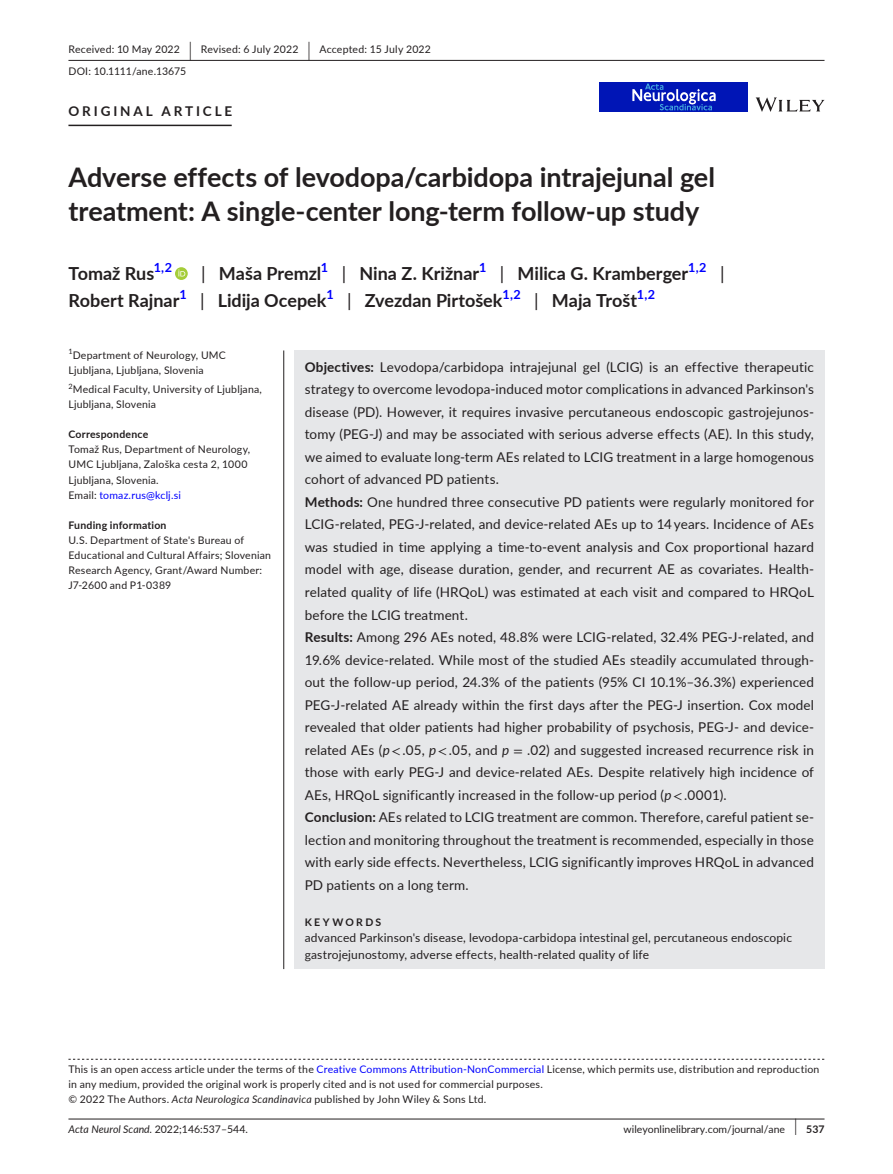
<style>
.page{position:relative;width:893px;height:1174px;background:#fff}
.page>*{position:absolute;margin:0;border:0;box-sizing:border-box;transform-origin:0 0}
.t1{font:700 27px/34.5px "Lato";color:#231f20}
.t2{font:700 18px "Lato";color:#231f20}
.t3{font:18px "Lato";color:#231f20}
.t4{font:13.5px/22.5px "Lato";letter-spacing:.01em;color:#231f20}
.t5{font:700 13.5px "Lato";letter-spacing:.215em;color:#231f20}
.t6{font:700 12.6px "Lato";color:#00f}
.t7{font:12px/16.5px "Lato";letter-spacing:.015em;color:#231f20}
.t8{font:10.5px/15px "Lato";letter-spacing:.02em;color:#231f20}
.t9{font:10.5px "Lato";color:#231f20}
.t10{font:700 10.5px "Lato";letter-spacing:.02em;color:#231f20}
.t11{font:700 10.5px "Lato";letter-spacing:.22em;color:#231f20}
.t12{font:7.35px "Lato";color:#231f20}
.s1{font-size:19.65px}
.s2{font-weight:400}
.s3{color:#00f}
.s4{font-weight:700}
.s5{font-style:italic}
.s6{font-family:"STIX"}
.s7{font-size:17.4px}
</style>
<div class="page">
<hr style="left:68px;top:1118px;width:756px;height:1px;background:#231f20">
<svg style="left:756px;top:97px;width:68px;height:15px"></svg>
<div style="left:599px;top:82px;width:149px;height:30px;background:#0015b6"></div>
<svg style="left:632px;top:83px;width:84px;height:28px"></svg>
<hr style="left:68px;top:60px;width:756px;height:1px;background:#231f20">
<hr style="left:68px;top:125px;width:164px;height:1px;background:#231f20">
<svg style="left:175px;top:267px;width:13px;height:13px"></svg>
<svg style="left:178px;top:269px;width:7px;height:7px"></svg>
<svg style="left:68px;top:1058px;width:756px;height:1px"></svg>
<div style="left:294px;top:350px;width:530px;height:619px;background:#e6e7e9"></div>
<hr style="left:283px;top:350px;width:1px;height:619px;background:#231f20">
<p class="t8" style="left:68px;top:38px;width:364px;line-height:21.8px">Received: 10 May 2022 <span class="s1">|</span> Revised: 6 July 2022 <span class="s1">|</span> Accepted: 15 July 2022<br>DOI: 10.1111/ane.13675</p>
<p class="t5" style="left:68px;top:101px;width:165px">ORIGINAL ARTICLE</p>
<h1 class="t1" style="left:68px;top:159px;width:648px">Adverse effects of levodopa/carbidopa intrajejunal gel treatment: A single-center long-term follow-up study</h1>
<h2 class="t2" style="left:68px;top:260px;width:87px">Tomaž Rus</h2>
<p class="t6" style="left:154px;top:258px;width:20px">1,2</p>
<h2 class="t2" style="left:201px;top:260px;width:122px"><span class="s2">|</span> Maša Premzl</h2>
<p class="t6" style="left:321px;top:258px;width:9px">1</p>
<h2 class="t2" style="left:342px;top:260px;width:139px"><span class="s2">|</span> Nina Z. Križnar</h2>
<p class="t6" style="left:479px;top:258px;width:9px">1</p>
<h2 class="t2" style="left:500px;top:260px;width:190px"><span class="s2">|</span> Milica G. Kramberger</h2>
<p class="t6" style="left:688px;top:258px;width:20px">1,2</p>
<h2 class="t3" style="left:720px;top:260px;width:6px">|</h2>
<h2 class="t2" style="left:68px;top:287px;width:112px">Robert Rajnar</h2>
<p class="t6" style="left:179px;top:285px;width:9px">1</p>
<h2 class="t2" style="left:200px;top:287px;width:128px"><span class="s2">|</span> Lidija Ocepek</h2>
<p class="t6" style="left:326px;top:285px;width:9px">1</p>
<h2 class="t2" style="left:347px;top:287px;width:157px"><span class="s2">|</span> Zvezdan Pirtošek</h2>
<p class="t6" style="left:502px;top:285px;width:20px">1,2</p>
<h2 class="t2" style="left:534px;top:287px;width:104px"><span class="s2">|</span> Maja Trošt</h2>
<p class="t6" style="left:637px;top:285px;width:20px">1,2</p>
<p class="t12" style="left:68px;top:346px;width:6px">1</p>
<p class="t8" style="left:68px;top:347px;width:159px;text-indent:4px">Department of Neurology, UMC<br>Ljubljana, Ljubljana, Slovenia</p>
<p class="t12" style="left:68px;top:381px;width:6px">2</p>
<p class="t8" style="left:68px;top:382px;width:195px;text-indent:4px">Medical Faculty, University of Ljubljana,<br>Ljubljana, Slovenia</p>
<p class="t10" style="left:68px;top:427px;width:81px">Correspondence</p>
<p class="t8" style="left:68px;top:442px;width:183px">Tomaž Rus, Department of Neurology,<br>UMC Ljubljana, Zaloška cesta 2, 1000<br>Ljubljana, Slovenia.<br>Email: <span class="s3">tomaz.rus@kclj.si</span></p>
<p class="t10" style="left:68px;top:517px;width:100px">Funding information</p>
<p class="t8" style="left:68px;top:532px;width:204px">U.S. Department of State's Bureau of Educational and Cultural Affairs; Slovenian Research Agency, Grant/Award Number:<br>J7-2600 and P1-0389</p>
<p class="t4" style="left:305px;top:355px;width:511px"><span class="s4">Objectives:</span> Levodopa/carbidopa intrajejunal gel (LCIG) is an effective therapeutic strategy to overcome levodopa-induced motor complications in advanced Parkinson's disease (PD). However, it requires invasive percutaneous endoscopic gastrojejunos&shy;tomy (PEG-J) and may be associated with serious adverse effects (AE). In this study, we aimed to evaluate long-term AEs related to LCIG treatment in a large homogenous cohort of advanced PD patients.<br><span class="s4">Methods:</span> One hundred three consecutive PD patients were regularly monitored for LCIG-related, PEG-J-related, and device-related AEs up to 14 years. Incidence of AEs was studied in time applying a time-to-event analysis and Cox proportional hazard model with age, disease duration, gender, and recurrent AE as covariates. Health&shy;related quality of life (HRQoL) was estimated at each visit and compared to HRQoL before the LCIG treatment.<br><span class="s4">Results:</span> Among 296 AEs noted, 48.8% were LCIG-related, 32.4% PEG-J-related, and 19.6% device-related. While most of the studied AEs steadily accumulated through&shy;out the follow-up period, 24.3% of the patients (95% CI 10.1%–36.3%) experienced PEG-J-related AE already within the first days after the PEG-J insertion. Cox model revealed that older patients had higher probability of psychosis, PEG-J- and device&shy;related AEs (<span class="s5">p</span><span class="s6">&lt;</span> .05, <span class="s5">p</span><span class="s6">&lt;</span> .05, and <span class="s5">p</span> <span class="s6">=</span> .02) and suggested increased recurrence risk in those with early PEG-J and device-related AEs. Despite relatively high incidence of AEs, HRQoL significantly increased in the follow-up period (<span class="s5">p</span><span class="s6">&lt;</span> .0001).<br><span class="s4">Conclusion:</span> AEs related to LCIG treatment are common. Therefore, careful patient se&shy;lection and monitoring throughout the treatment is recommended, especially in those with early side effects. Nevertheless, LCIG significantly improves HRQoL in advanced PD patients on a long term.</p>
<p class="t11" style="left:305px;top:914px;width:78px">KEYWORDS</p>
<p class="t7" style="left:305px;top:929px;width:489px">advanced Parkinson's disease, levodopa-carbidopa intestinal gel, percutaneous endoscopic gastrojejunostomy, adverse effects, health-related quality of life</p>
<p class="t8" style="left:68px;top:1061px;width:752px">This is an open access article under the terms of the <span class="s3">Creative Commons Attribution-NonCommercial</span> License, which permits use, distribution and reproduction in any medium, provided the original work is properly cited and is not used for commercial purposes.<br>© 2022 The Authors. <span class="s5">Acta Neurologica Scandinavica</span> published by John Wiley &amp; Sons Ltd.</p>
<p class="t9" style="left:68px;top:1121px;width:181px"><span class="s5">Acta Neurol Scand.</span> 2022;146:537–544.</p>
<p class="t9" style="left:624px;top:1121px;width:202px">wileyonlinelibrary.com/journal/ane <span class="s7">|</span> <span class="s4">537</span></p>
</div>
